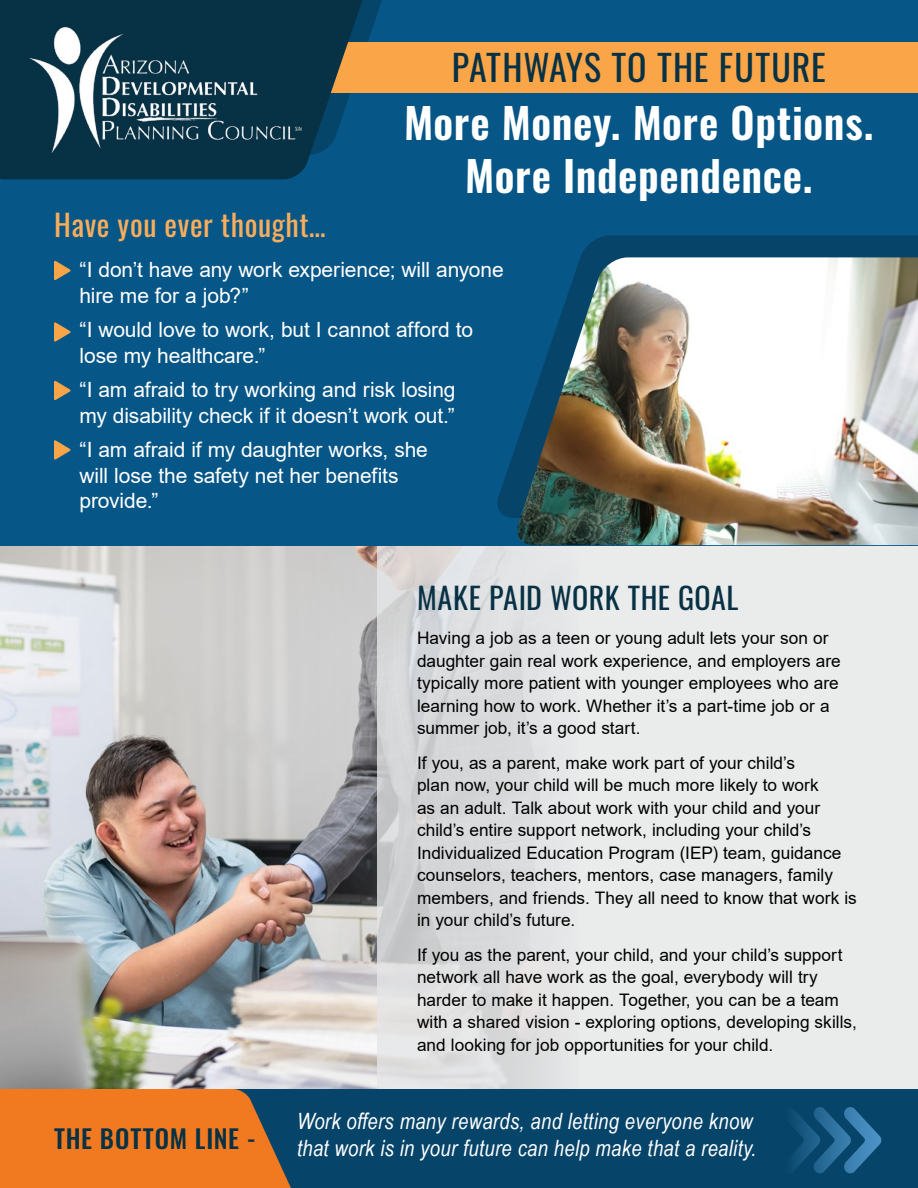
<style>
.page{position:relative;width:918px;height:1188px;background:#fff}
.page>*{position:absolute;margin:0;border:0;box-sizing:border-box;transform-origin:0 0}
.t1{font:600 42px/52.5px "Oswald";letter-spacing:.015em;color:#fff;text-align:center}
.t2{font:36px "Oswald";letter-spacing:.025em;color:#073144}
.t3{font:30px "Oswald";letter-spacing:.015em;color:#073144}
.t4{font:30px "Oswald";letter-spacing:.02em;color:#faad5b}
.t5{font:500 25.5px "Oswald";letter-spacing:.035em;color:#073144}
.t6{font:italic 22.5px/27px "Arial Narrow";letter-spacing:.015em;color:#fff}
.t7{font:21px/25.5px "Arial";letter-spacing:-.005em;color:#fff}
.t8{font:17.25px/22.5px "Arial";color:#000}
.s1{font-weight:700;font-size:16.5px;color:#faad5b}
</style>
<div class="page">
<img style="left:0;top:545px;width:377px;height:544px">
<div style="left:377px;top:545px;width:541px;height:643px;background:linear-gradient(to right,#d9dadb,#f0f1f1)"></div>
<div style="left:0;top:0;width:918px;height:545px;background:#065687"></div>
<div style="left:323px;top:42px;width:595px;height:51px;background:#faa548"></div>
<svg style="left:0;top:0;width:382px;height:179px;fill:#073144"></svg>
<img style="left:29px;top:26px;width:273px;height:126px">
<svg style="left:497px;top:235px;width:421px;height:283px;fill:#064469"></svg>
<img style="left:514px;top:257px;width:404px;height:288px">
<svg style="left:54px;top:261px;width:17px;height:19px"></svg>
<svg style="left:54px;top:322px;width:17px;height:20px"></svg>
<svg style="left:54px;top:381px;width:17px;height:19px"></svg>
<svg style="left:54px;top:440px;width:17px;height:20px"></svg>
<div style="left:0;top:1089px;width:918px;height:99px;background:#064469"></div>
<svg style="left:0;top:1089px;width:291px;height:99px;background:#de7526"></svg>
<svg style="left:793px;top:1107px;width:89px;height:67px"></svg>
<h2 class="t2" style="left:452px;top:35px;width:376px">PATHWAYS TO THE FUTURE</h2>
<h1 class="t1" style="left:404px;top:99px;width:471px">More Money. More Options.<br>More Independence.</h1>
<h3 class="t4" style="left:54px;top:198px;width:273px">Have you ever thought…</h3>
<p class="t7" style="left:80px;top:257px;width:426px;text-indent:-26px"><span class="s1">●</span> “I don’t have any work experience; will anyone hire me for a job?”</p>
<p class="t7" style="left:80px;top:317px;width:395px;text-indent:-26px"><span class="s1">●</span> “I would love to work, but I cannot afford to lose my healthcare.”</p>
<p class="t7" style="left:54px;top:377px;width:403px;text-align:right"><span class="s1">●</span> “I am afraid to try working and risk losing my disability check if it doesn’t work out.”</p>
<p class="t7" style="left:80px;top:437px;width:350px;text-indent:-26px"><span class="s1">●</span> “I am afraid if my daughter works, she will lose the safety net her benefits provide.”</p>
<h3 class="t5" style="left:54px;top:1126px;width:203px">THE BOTTOM LINE -</h3>
<h3 class="t3" style="left:417px;top:571px;width:323px">MAKE PAID WORK THE GOAL</h3>
<p class="t8" style="left:417px;top:627px;width:425px">Having a job as a teen or young adult lets your son or daughter gain real work experience, and employers are typically more patient with younger employees who are learning how to work. Whether it’s a part-time job or a summer job, it’s a good start.</p>
<p class="t8" style="left:417px;top:752px;width:441px">If you, as a parent, make work part of your child’s<br>plan now, your child will be much more likely to work<br>as an adult. Talk about work with your child and your child’s entire support network, including your child’s Individualized Education Program (IEP) team, guidance counselors, teachers, mentors, case managers, family members, and friends. They all need to know that work is in your child’s future.</p>
<p class="t8" style="left:417px;top:944px;width:441px">If you as the parent, your child, and your child’s support network all have work as the goal, everybody will try harder to make it happen. Together, you can be a team with a shared vision - exploring options, developing skills, and looking for job opportunities for your child.</p>
<h3 class="t6" style="left:297px;top:1108px;width:461px">Work offers many rewards, and letting everyone know that work is in your future can help make that a reality.</h3>
</div>
